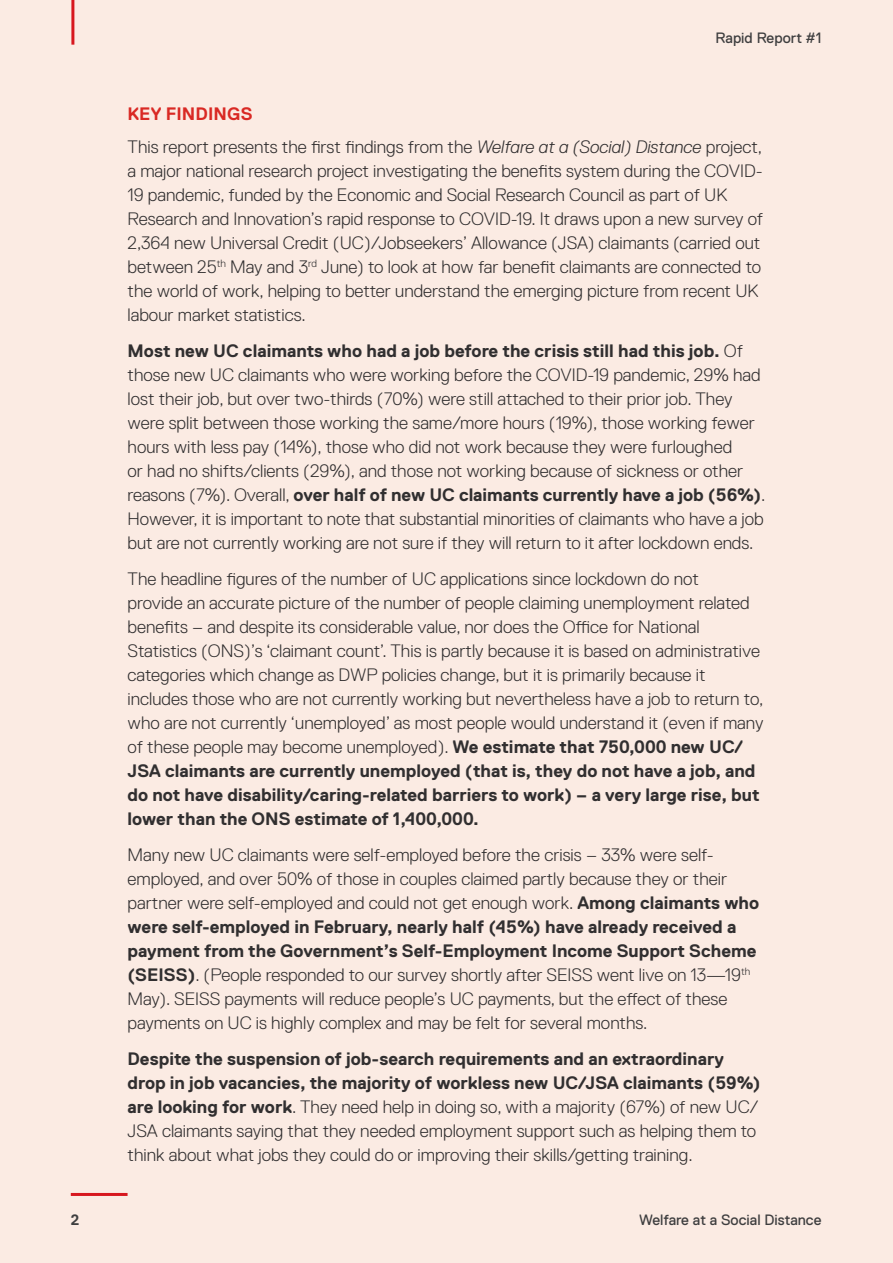
<style>
.page{position:relative;width:893px;height:1263px;background:#fbebe3}
.page>*{position:absolute;margin:0;border:0;box-sizing:border-box;transform-origin:0 0}
.t1{font:300 18px/24px "Replica Pro";color:#312f30}
.t2{font:15px "Replica Pro";color:#3e3e3f}
.t3{font:700 15px "Replica Pro";color:#3e3e3f}
.s1{font-weight:700;color:#d92924}
.s2{font-style:italic}
.s3{font-weight:700}
</style>
<div class="page">
<hr style="left:71px;top:1193px;width:57px;height:3px;background:#d7171f">
<hr style="left:71px;top:0;width:3px;height:45px;background:#d7171f">
<p class="t3" style="left:71px;top:1211px;width:10px">2</p>
<p class="t2" style="left:715px;top:30px;width:108px">Rapid Report #1</p>
<p class="t1" style="left:128px;top:98px;width:636px;line-height:33px"><span class="s1">KEY FINDINGS<br></span>This report presents the first findings from the <span class="s2">Welfare at a (Social) Distance</span> project,</p>
<p class="t1" style="left:128px;top:159px;width:637px">a major national research project investigating the benefits system during the COVID-19 pandemic, funded by the Economic and Social Research Council as part of UK Research and Innovation’s rapid response to COVID-19. It draws upon a new survey of 2,364 new Universal Credit (UC)/Jobseekers’ Allowance (JSA) claimants (carried out between 25<sup>th</sup> May and 3<sup>rd</sup> June) to look at how far benefit claimants are connected to the world of work, helping to better understand the emerging picture from recent UK labour market statistics.</p>
<p class="t1" style="left:128px;top:339px;width:639px"><span class="s3">Most new UC claimants who had a job before the crisis still had this job.</span> Of those new UC claimants who were working before the COVID-19 pandemic, 29% had lost their job, but over two-thirds (70%) were still attached to their prior job. They were split between those working the same/more hours (19%), those working fewer hours with less pay (14%), those who did not work because they were furloughed<br>or had no shifts/clients (29%), and those not working because of sickness or other reasons (7%). Overall, <span class="s3">over half of new UC claimants currently have a job (56%)</span>.<br>However, it is important to note that substantial minorities of claimants who have a job but are not currently working are not sure if they will return to it after lockdown ends.</p>
<p class="t1" style="left:128px;top:567px;width:637px">The headline figures of the number of UC applications since lockdown do not<br>provide an accurate picture of the number of people claiming unemployment related benefits – and despite its considerable value, nor does the Office for National Statistics (ONS)’s ‘claimant count’. This is partly because it is based on administrative categories which change as DWP policies change, but it is primarily because it includes those who are not currently working but nevertheless have a job to return to, who are not currently ‘unemployed’ as most people would understand it (even if many of these people may become unemployed). <span class="s3">We estimate that 750,000 new UC/ JSA claimants are currently unemployed (that is, they do not have a job, and do not have disability/caring-related barriers to work) – a very large rise, but lower than the ONS estimate of 1,400,000.</span></p>
<p class="t1" style="left:128px;top:843px;width:633px">Many new UC claimants were self-employed before the crisis – 33% were self&shy;employed, and over 50% of those in couples claimed partly because they or their partner were self-employed and could not get enough work. <span class="s3">Among claimants who were self-employed in February, nearly half (45%) have already received a payment from the Government’s Self-Employment Income Support Scheme (SEISS)</span>. (People responded to our survey shortly after SEISS went live on 13—19<sup>th </sup>May). SEISS payments will reduce people’s UC payments, but the effect of these payments on UC is highly complex and may be felt for several months.</p>
<p class="t1" style="left:128px;top:1047px;width:635px"><span class="s3">Despite the suspension of job-search requirements and an extraordinary drop in job vacancies, the majority of workless new UC/JSA claimants (59%) are looking for work</span>. They need help in doing so, with a majority (67%) of new UC/ JSA claimants saying that they needed employment support such as helping them to think about what jobs they could do or improving their skills/getting training.</p>
<p class="t2" style="left:639px;top:1211px;width:184px">Welfare at a Social Distance</p>
</div>
